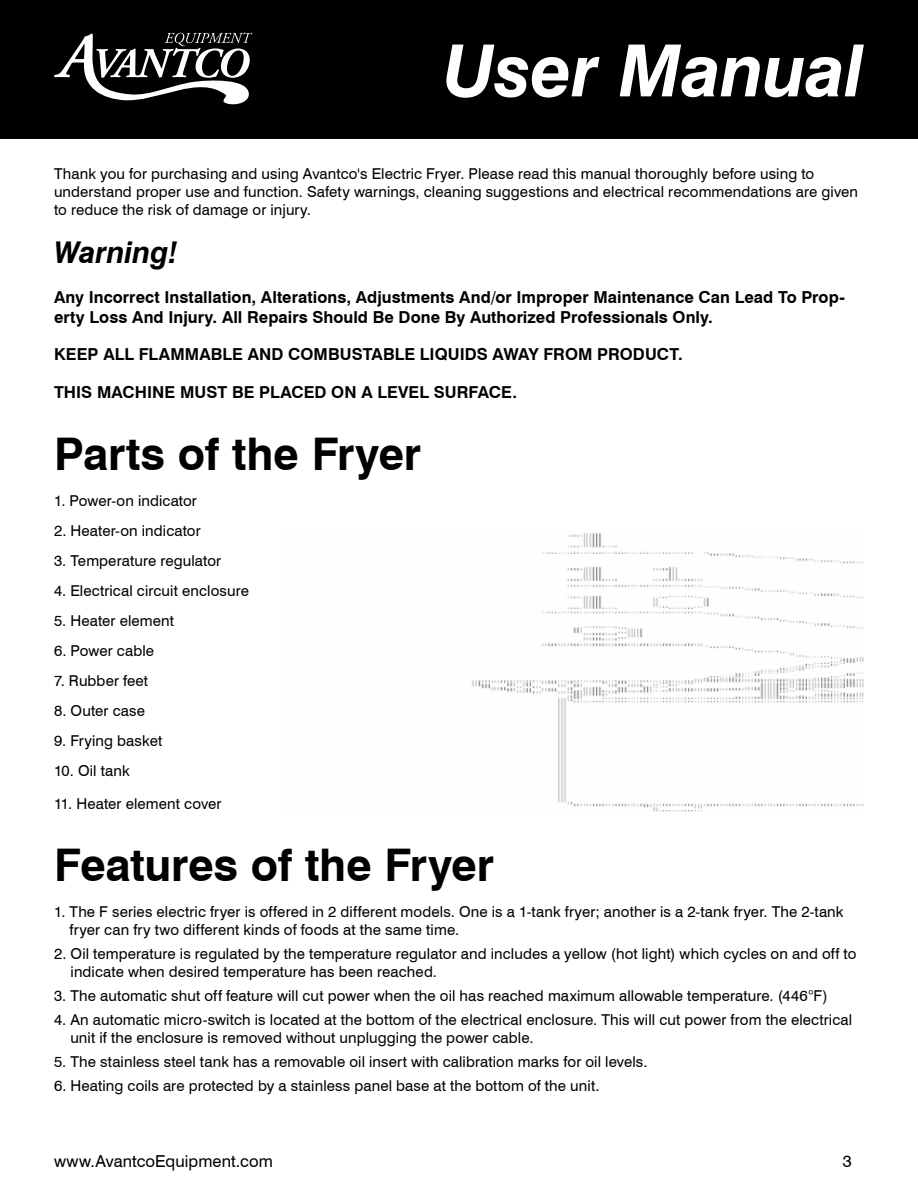
<style>
.page{position:relative;width:918px;height:1188px;background:#fff}
.page>*{position:absolute;margin:0;border:0;box-sizing:border-box;transform-origin:0 0}
.t1{font:italic 700 72px "Swiss 721 BT";letter-spacing:-.01em;color:#fff}
.t2{font:700 45px "Swiss 721 BT";letter-spacing:-.005em;color:#000}
.t3{font:italic 700 30px "Swiss 721 BT";letter-spacing:-.005em;color:#000}
.t4{font:700 24.9px "Times New Roman";color:#000}
.t5{font:21.6px "Times New Roman";letter-spacing:.005em;color:#000}
.t6{font:700 16.5px/19.8px "Swiss 721 BT";letter-spacing:.005em;color:#000}
.t7{font:16.5px "Swiss 721 BT";letter-spacing:.005em;color:#000}
.t8{font:15px/18px "Swiss 721 BT";letter-spacing:.01em;color:#000}
</style>
<div class="page">
<div style="left:0;top:0;width:918px;height:138px;background:#000"></div>
<svg style="left:54px;top:33px;width:197px;height:72px"></svg>
<img style="left:472px;top:533px;width:392px;height:279px">
<h1 class="t1" style="left:442px;top:27px;width:423px">User Manual</h1>
<p class="t8" style="left:54px;top:165px;width:806px">Thank you for purchasing and using Avantco's Electric Fryer. Please read this manual thoroughly before using to understand proper use and function. Safety warnings, cleaning suggestions and electrical recommendations are given to reduce the risk of damage or injury.</p>
<h3 class="t3" style="left:54px;top:234px;width:126px">Warning!</h3>
<p class="t6" style="left:54px;top:287px;width:792px">Any Incorrect Installation, Alterations, Adjustments And/or Improper Maintenance Can Lead To Prop&shy;erty Loss And Injury. All Repairs Should Be Done By Authorized Professionals Only.</p>
<p class="t6" style="left:54px;top:345px;width:630px">KEEP ALL FLAMMABLE AND COMBUSTABLE LIQUIDS AWAY FROM PRODUCT.</p>
<p class="t6" style="left:54px;top:382px;width:465px">THIS MACHINE MUST BE PLACED ON A LEVEL SURFACE.</p>
<h2 class="t2" style="left:54px;top:427px;width:369px">Parts of the Fryer</h2>
<p class="t8" style="left:54px;top:492px;width:144px">1. Power-on indicator</p>
<p class="t8" style="left:54px;top:522px;width:148px">2. Heater-on indicator</p>
<p class="t8" style="left:54px;top:552px;width:169px">3. Temperature regulator</p>
<p class="t8" style="left:54px;top:582px;width:197px">4. Electrical circuit enclosure</p>
<p class="t8" style="left:54px;top:612px;width:122px">5. Heater element</p>
<p class="t8" style="left:54px;top:642px;width:102px">6. Power cable</p>
<p class="t8" style="left:54px;top:672px;width:96px">7. Rubber feet</p>
<p class="t8" style="left:54px;top:702px;width:93px">8. Outer case</p>
<p class="t8" style="left:54px;top:732px;width:110px">9. Frying basket</p>
<p class="t8" style="left:54px;top:762px;width:77px">10. Oil tank</p>
<p class="t8" style="left:54px;top:795px;width:169px">11. Heater element cover</p>
<h2 class="t2" style="left:54px;top:838px;width:442px">Features of the Fryer</h2>
<p class="t8" style="left:70px;top:903px;width:776px;text-indent:-16px">1. The F series electric fryer is offered in 2 different models. One is a 1-tank fryer; another is a 2-tank fryer. The 2-tank fryer can fry two different kinds of foods at the same time.</p>
<p class="t8" style="left:71px;top:945px;width:787px;text-indent:-17px">2. Oil temperature is regulated by the temperature regulator and includes a yellow (hot light) which cycles on and off to indicate when desired temperature has been reached.</p>
<p class="t8" style="left:54px;top:987px;width:775px">3. The automatic shut off feature will cut power when the oil has reached maximum allowable temperature. (446°F)</p>
<p class="t8" style="left:70px;top:1011px;width:783px;text-indent:-16px">4. An automatic micro-switch is located at the bottom of the electrical enclosure. This will cut power from the electrical unit if the enclosure is removed without unplugging the power cable.</p>
<p class="t8" style="left:54px;top:1053px;width:595px">5. The stainless steel tank has a removable oil insert with calibration marks for oil levels.</p>
<p class="t8" style="left:54px;top:1077px;width:547px">6. Heating coils are protected by a stainless panel base at the bottom of the unit.</p>
<h3 class="t4" style="left:268px;top:437px;width:219px">A.Parts of the Fryer</h3>
<h3 class="t5" style="left:323px;top:867px;width:190px">1. Power-on indicator</h3>
<h3 class="t5" style="left:323px;top:898px;width:192px">2. Heater-on indicator</h3>
<h3 class="t5" style="left:323px;top:1022px;width:130px">6. Power cable</h3>
<h3 class="t5" style="left:323px;top:1053px;width:125px">7. Rubber feet</h3>
<p class="t7" style="left:54px;top:1151px;width:220px">www.AvantcoEquipment.com</p>
<p class="t7" style="left:843px;top:1151px;width:11px">3</p>
</div>
